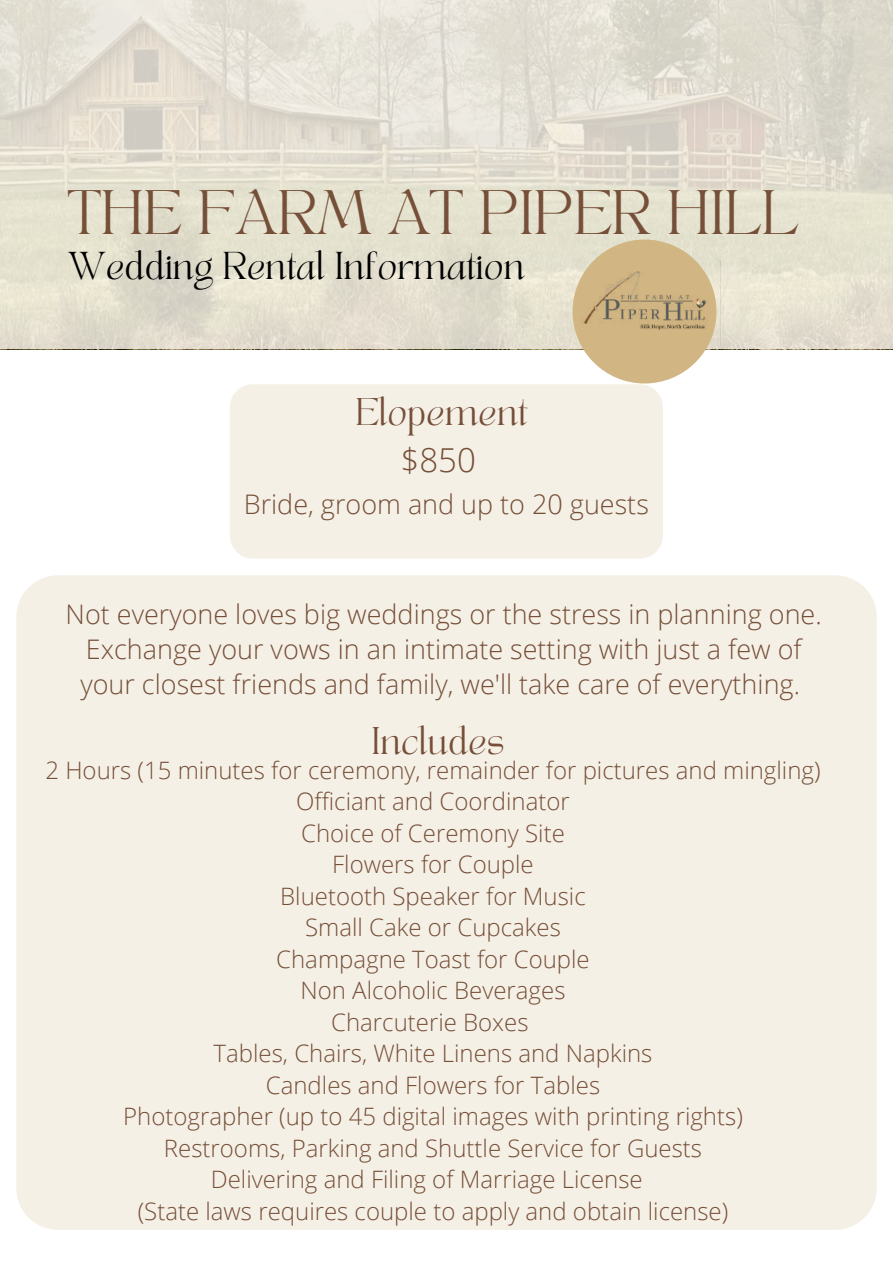
<style>
.page{position:relative;width:893px;height:1264px;background:#fff}
.page>*{position:absolute;margin:0;border:0;box-sizing:border-box;transform-origin:0 0}
.t1{font:43.8px "TANAEGEAN";color:#764f39}
.t2{font:300 33px "Open Sans";color:#764f39}
.t3{font:27.15px "TANAEGEAN";color:#000}
.t4{font:300 27px/34.8px "Open Sans";color:#764f39;text-align:center}
.t5{font:27px "TANAEGEAN";color:#764f39}
.t6{font:300 24px/31.5px "Open Sans";color:#764f39;text-align:center}
</style>
<div class="page">
<svg style="left:0;top:0;width:892px;height:349px;background:#e3ded0"></svg>
<div style="left:572px;top:239px;width:144px;height:144px;background:#d1b582;border-radius:50%"></div>
<img style="left:575px;top:260px;width:145px;height:85px">
<div style="left:230px;top:384px;width:432px;height:174px;background:#f5f0e6;border-radius:23px"></div>
<div style="left:16px;top:575px;width:860px;height:654px;background:#f5f0e6;border-radius:42px"></div>
<h1 class="t1" style="left:68px;top:187px;width:731px">THE FARM AT PIPER HILL</h1>
<p class="t3" style="left:68px;top:250px;width:458px">Wedding Rental Information</p>
<p class="t5" style="left:355px;top:396px;width:173px">Elopement</p>
<h2 class="t2" style="left:400px;top:436px;width:77px">$850</h2>
<p class="t4" style="left:244px;top:486px;width:406px">Bride, groom and up to 20 guests</p>
<p class="t4" style="left:66px;top:596px;width:757px">Not everyone loves big weddings or the stress in planning one.<br>Exchange your vows in an intimate setting with just a few of your closest friends and family, we'll take care of everything.</p>
<p class="t5" style="left:371px;top:725px;width:135px">Includes</p>
<p class="t6" style="left:45px;top:753px;width:776px">2 Hours (15 minutes for ceremony, remainder for pictures and mingling)<br>Officiant and Coordinator<br>Choice of Ceremony Site<br>Flowers for Couple<br>Bluetooth Speaker for Music<br>Small Cake or Cupcakes<br>Champagne Toast for Couple<br>Non Alcoholic Beverages<br>Charcuterie Boxes<br>Tables, Chairs, White Linens and Napkins<br>Candles and Flowers for Tables<br>Photographer (up to 45 digital images with printing rights)<br>Restrooms, Parking and Shuttle Service for Guests<br>Delivering and Filing of Marriage License<br>(State laws requires couple to apply and obtain license)</p>
</div>
